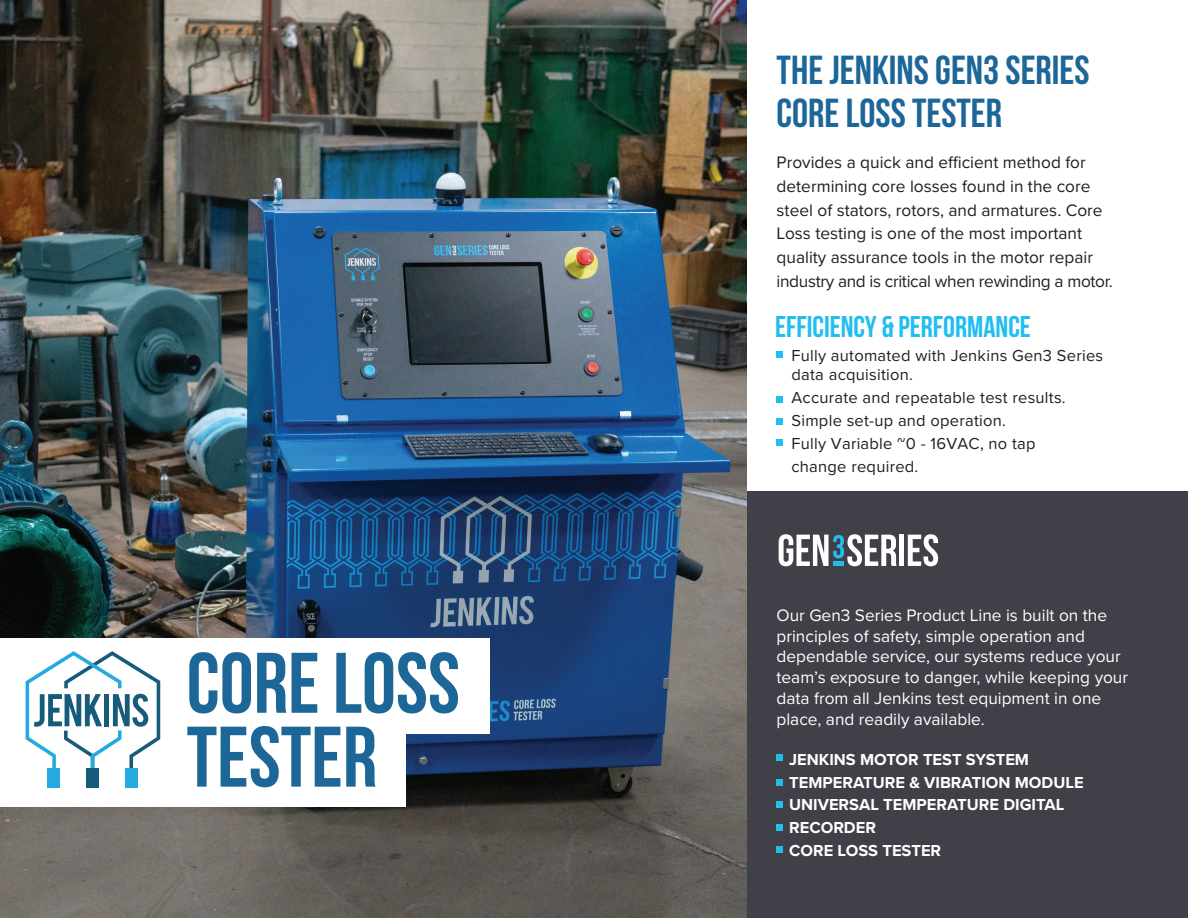
<style>
.page{position:relative;width:1188px;height:918px;background:#fff}
.page>*{position:absolute;margin:0;border:0;box-sizing:border-box;transform-origin:0 0}
.t1{font:85.65px/73.8px "Bebas Neue";color:#1c6798}
.t2{font:40.5px/42.6px "Bebas Neue";color:#1c6798}
.t3{font:30px "Bebas Neue";color:#22beef}
.t4{font:17.25px/23.7px "Proxima Nova";color:#231f20}
.t5{font:17.25px/20.9px "Proxima Nova";color:#fff}
.t6{font:16.5px/22.8px "Proxima Nova";letter-spacing:.015em;color:#231f20}
.t7{font:700 16.5px/22.8px "Proxima Nova";color:#fff}
</style>
<div class="page">
<div style="left:747px;top:491px;width:441px;height:427px;background:#3f4048"></div>
<div style="left:899px;top:535px;width:5px;height:31px;background:#fff"></div>
<svg style="left:908px;top:534px;width:30px;height:32px"></svg>
<svg style="left:779px;top:534px;width:118px;height:32px"></svg>
<div style="left:833px;top:561px;width:11px;height:5px;background:#22beef"></div>
<svg style="left:777px;top:352px;width:6px;height:6px"></svg>
<div style="left:777px;top:396px;width:6px;height:7px;background:#22beef"></div>
<div style="left:777px;top:439px;width:6px;height:7px;background:#22beef"></div>
<svg style="left:777px;top:755px;width:6px;height:6px"></svg>
<svg style="left:777px;top:802px;width:6px;height:6px"></svg>
<svg style="left:777px;top:779px;width:6px;height:6px"></svg>
<svg style="left:777px;top:824px;width:6px;height:6px"></svg>
<svg style="left:777px;top:847px;width:6px;height:6px"></svg>
<svg style="left:777px;top:419px;width:6px;height:6px"></svg>
<img style="left:0;top:0;width:747px;height:918px">
<div style="left:0;top:638px;width:489px;height:96px;background:#fff"></div>
<div style="left:0;top:732px;width:405px;height:75px;background:#fff"></div>
<svg style="left:26px;top:651px;width:134px;height:117px"></svg>
<div style="left:47px;top:768px;width:13px;height:20px;background:#24aae1"></div>
<div style="left:125px;top:768px;width:13px;height:20px;background:#24aae1"></div>
<div style="left:86px;top:768px;width:13px;height:20px;background:#175b7a"></div>
<h1 class="t1" style="left:187px;top:645px;width:275px">CORE LOSS<br>TESTER</h1>
<h2 class="t2" style="left:777px;top:49px;width:315px">THE JENKINS GEN3 SERIES<br>CORE LOSS TESTER</h2>
<p class="t4" style="left:777px;top:150px;width:338px">Provides a quick and efficient method for determining core losses found in the core steel of stators, rotors, and armatures. Core Loss testing is one of the most important quality assurance tools in the motor repair industry and is critical when rewinding a motor.</p>
<h3 class="t3" style="left:775px;top:310px;width:257px">EFFICIENCY &amp; PERFORMANCE</h3>
<p class="t6" style="left:792px;top:344px;width:313px;line-height:19.8px">Fully automated with Jenkins Gen3 Series data acquisition.</p>
<p class="t6" style="left:792px;top:386px;width:276px">Accurate and repeatable test results.<br>Simple set-up and operation.<br>Fully Variable ~0 - 16VAC, no tap change required.</p>
<p class="t5" style="left:777px;top:604px;width:353px">Our Gen3 Series Product Line is built on the principles of safety, simple operation and dependable service, our systems reduce your team’s exposure to danger, while keeping your data from all Jenkins test equipment in one place, and readily available.</p>
<p class="t7" style="left:789px;top:748px;width:296px">JENKINS MOTOR TEST SYSTEM<br>TEMPERATURE &amp; VIBRATION MODULE<br>UNIVERSAL TEMPERATURE DIGITAL<br>RECORDER<br>CORE LOSS TESTER</p>
</div>
